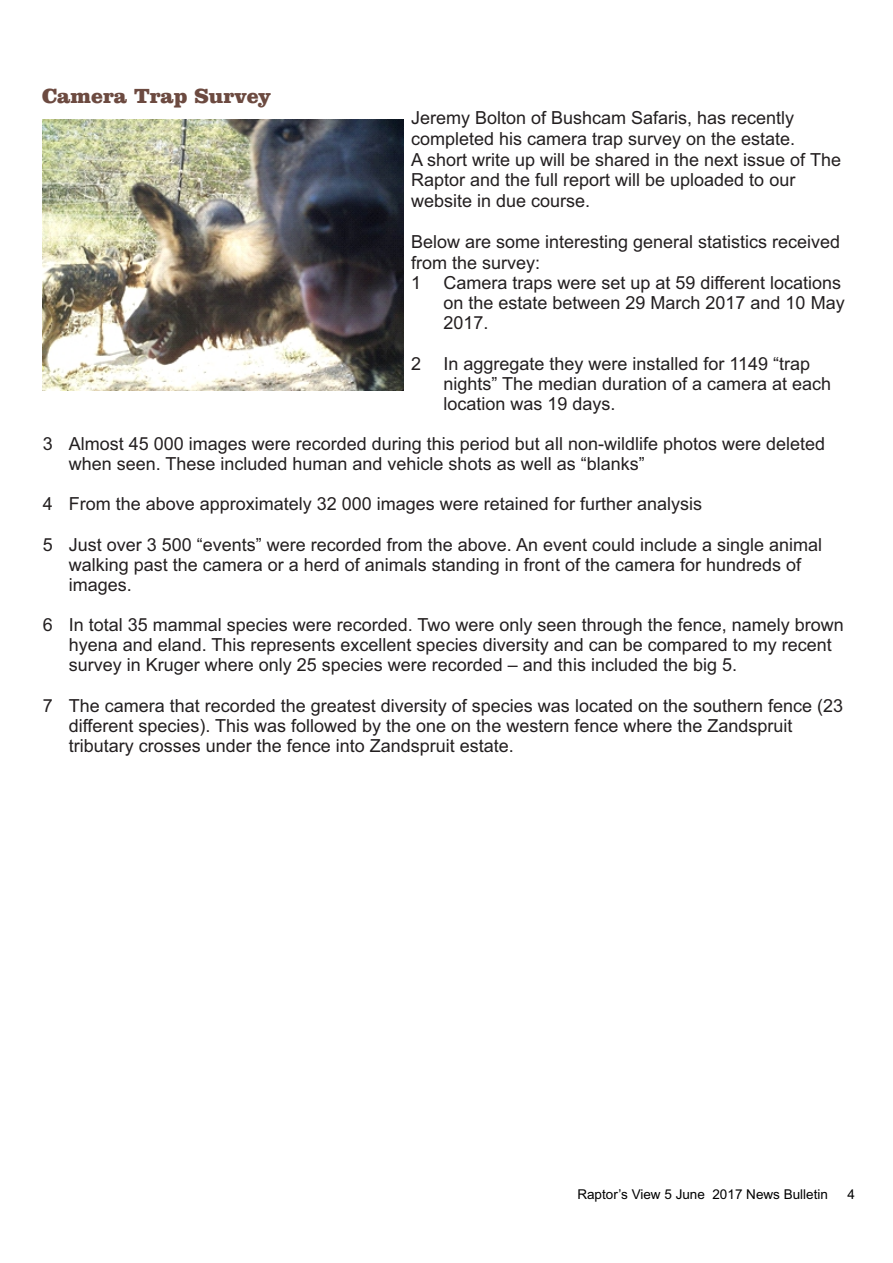
<style>
.page{position:relative;width:893px;height:1263px;background:#fff}
.page>*{position:absolute;margin:0;border:0;box-sizing:border-box;transform-origin:0 0}
.t1{font:900 21px "Clarendon BT";color:#6c4a40}
.t2{font:18px/20.1px "Arial";color:#231f20}
.t3{font:13.5px "Arial";color:#000}
</style>
<div class="page">
<img style="left:43px;top:119px;width:361px;height:271px">
<p class="t1" style="left:42px;top:88px;width:231px">Camera Trap Survey</p>
<p class="t2" style="left:411px;top:109px;width:431px;line-height:20.7px">Jeremy Bolton of Bushcam Safaris, has recently completed his camera trap survey on the estate.<br>A short write up will be shared in the next issue of The Raptor and the full report will be uploaded to our website in due course.</p>
<p class="t2" style="left:411px;top:234px;width:431px">Below are some interesting general statistics received</p>
<p class="t2" style="left:411px;top:254px;width:131px">from the survey:</p>
<p class="t2" style="left:411px;top:274px;width:432px">1 Camera traps were set up at 59 different locations</p>
<p class="t2" style="left:443px;top:295px;width:403px">on the estate between 29 March 2017 and 10 May</p>
<p class="t2" style="left:443px;top:315px;width:47px">2017.</p>
<p class="t2" style="left:443px;top:355px;width:389px;text-indent:-32px">2 In aggregate they were installed for 1149 “trap nights” The median duration of a camera at each location was 19 days.</p>
<p class="t2" style="left:69px;top:435px;width:758px;text-indent:-26px">3 Almost 45 000 images were recorded during this period but all non-wildlife photos were deleted when seen. These included human and vehicle shots as well as “blanks”</p>
<p class="t2" style="left:43px;top:496px;width:661px">4 From the above approximately 32 000 images were retained for further analysis</p>
<p class="t2" style="left:69px;top:536px;width:755px;text-indent:-26px">5 Just over 3 500 “events” were recorded from the above. An event could include a single animal walking past the camera or a herd of animals standing in front of the camera for hundreds of images.</p>
<p class="t2" style="left:69px;top:616px;width:777px;text-indent:-26px">6 In total 35 mammal species were recorded. Two were only seen through the fence, namely brown hyena and eland. This represents excellent species diversity and can be compared to my recent survey in Kruger where only 25 species were recorded – and this included the big 5.</p>
<p class="t2" style="left:69px;top:697px;width:776px;text-indent:-26px">7 The camera that recorded the greatest diversity of species was located on the southern fence (23 different species). This was followed by the one on the western fence where the Zandspruit tributary crosses under the fence into Zandspruit estate.</p>
<p class="t3" style="left:577px;top:1189px;width:252px">Raptor’s View 5 June 2017 News Bulletin</p>
<p class="t3" style="left:847px;top:1189px;width:9px">4</p>
</div>
